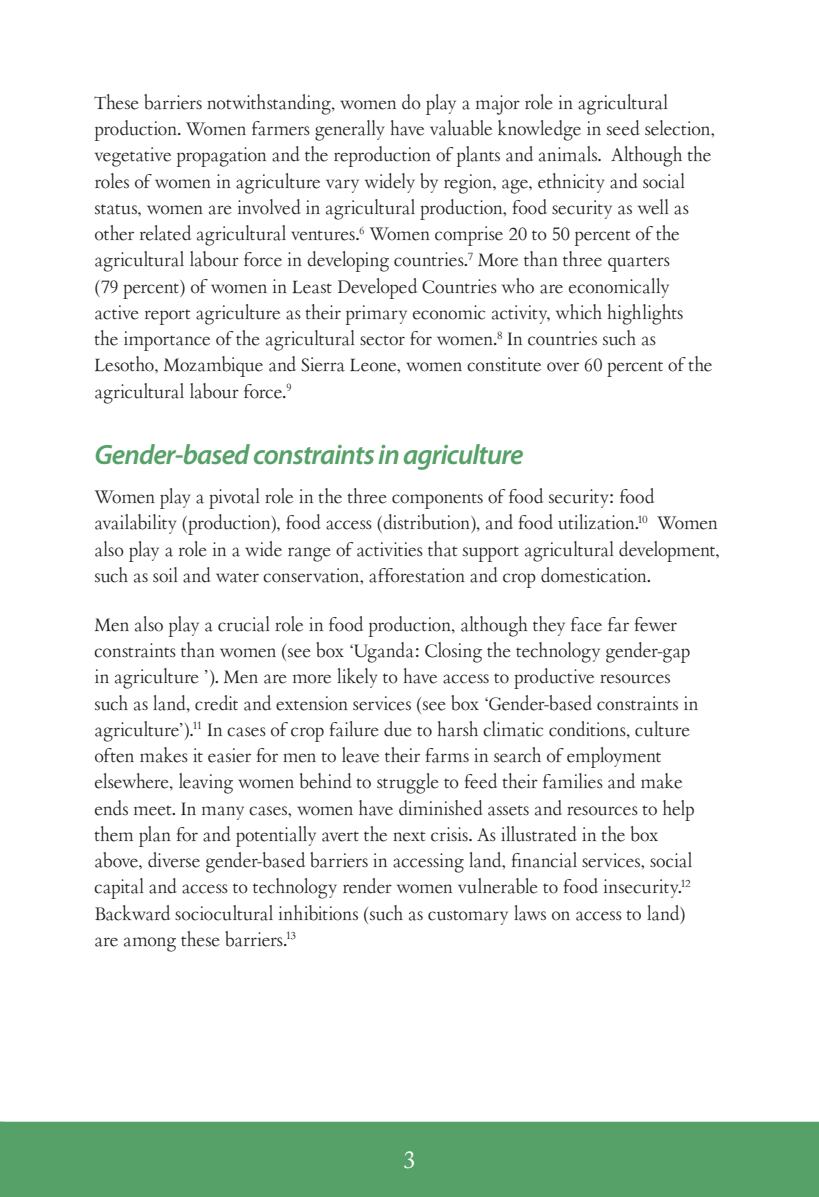
<style>
.page{position:relative;width:819px;height:1197px;background:#fff}
.page>*{position:absolute;margin:0;border:0;box-sizing:border-box;transform-origin:0 0}
.t1{font:italic 600 28px "Myriad Pro";letter-spacing:-.03em;color:#56a167}
.t2{font:24.5px "Adobe Caslon Pro";color:#fff}
.t3{font:19.25px/26.2px "Aetna JY Newstyle Roman";letter-spacing:-.005em;color:#231f20}
</style>
<div class="page">
<div style="left:0;top:1121px;width:819px;height:76px;background:#56a167"></div>
<p class="t3" style="left:94px;top:90px;width:622px">These barriers notwithstanding, women do play a major role in agricultural production. Women farmers generally have valuable knowledge in seed selection, vegetative propagation and the reproduction of plants and animals. Although the roles of women in agriculture vary widely by region, age, ethnicity and social status, women are involved in agricultural production, food security as well as other related agricultural ventures.<sup>6</sup> Women comprise 20 to 50 percent of the agricultural labour force in developing countries.<sup>7</sup> More than three quarters<br>(79 percent) of women in Least Developed Countries who are economically active report agriculture as their primary economic activity, which highlights<br>the importance of the agricultural sector for women.<sup>8</sup> In countries such as Lesotho, Mozambique and Sierra Leone, women constitute over 60 percent of the agricultural labour force.<sup>9</sup></p>
<h1 class="t1" style="left:94px;top:437px;width:431px">Gender-based constraints in agriculture</h1>
<p class="t3" style="left:94px;top:484px;width:627px">Women play a pivotal role in the three components of food security: food availability (production), food access (distribution), and food utilization.<sup>10</sup> Women also play a role in a wide range of activities that support agricultural development, such as soil and water conservation, afforestation and crop domestication.</p>
<p class="t3" style="left:94px;top:612px;width:605px">Men also play a crucial role in food production, although they face far fewer constraints than women (see box ‘Uganda: Closing the technology gender-gap in agriculture ’). Men are more likely to have access to productive resources such as land, credit and extension services (see box ‘Gender-based constraints in agriculture’).<sup>11</sup> In cases of crop failure due to harsh climatic conditions, culture often makes it easier for men to leave their farms in search of employment elsewhere, leaving women behind to struggle to feed their families and make ends meet. In many cases, women have diminished assets and resources to help them plan for and potentially avert the next crisis. As illustrated in the box above, diverse gender-based barriers in accessing land, financial services, social capital and access to technology render women vulnerable to food insecurity.<sup>12<br></sup>Backward sociocultural inhibitions (such as customary laws on access to land) are among these barriers.<sup>13</sup></p>
<p class="t2" style="left:403px;top:1145px;width:14px">3</p>
</div>
